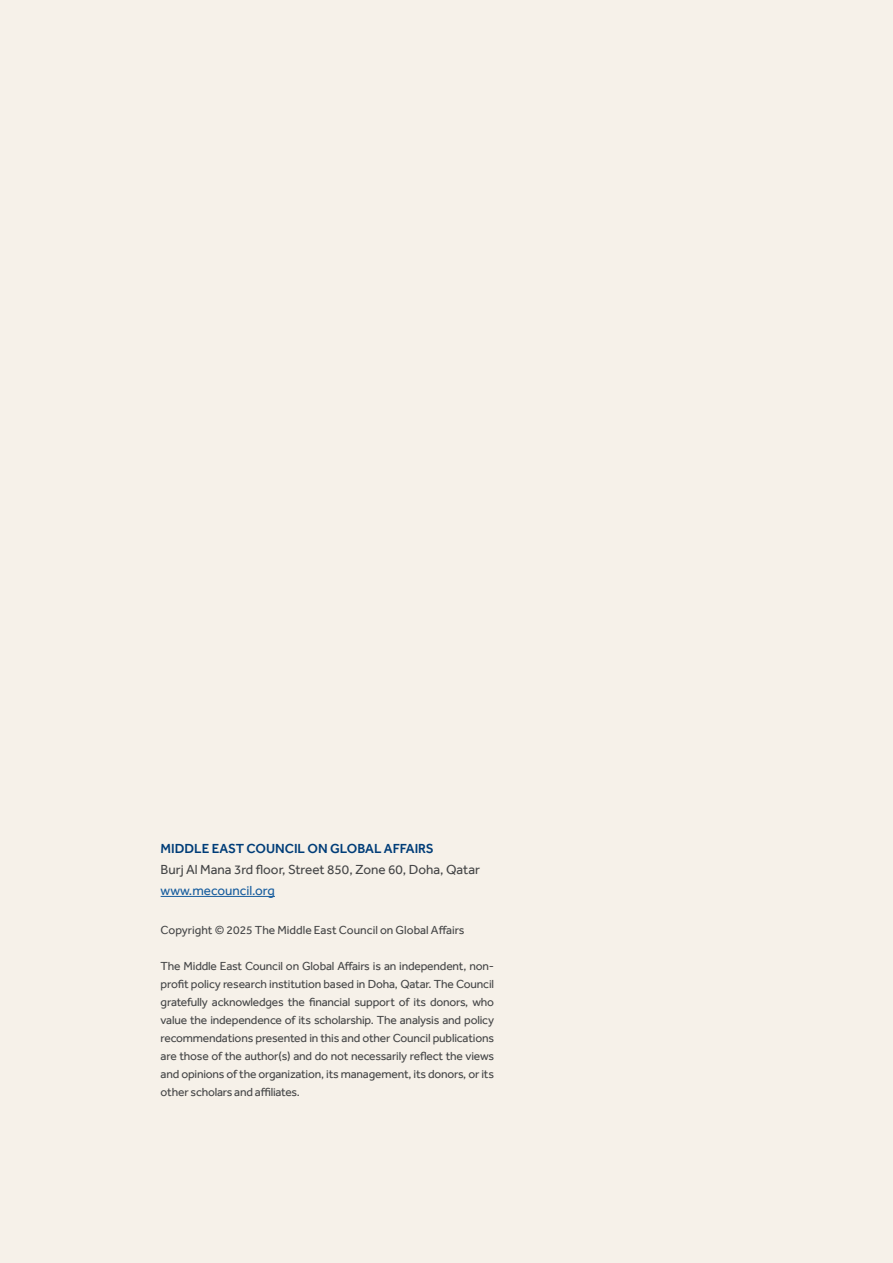
<style>
.page{position:relative;width:893px;height:1263px;background:#f6f1e9}
.page>*{position:absolute;margin:0;border:0;box-sizing:border-box;transform-origin:0 0}
.t1{font:13.5px "Effra";color:#454647}
.t2{font:500 13.5px "Effra";color:#003d78}
.t3{font:13.5px "Effra";color:#175d9e}
.t4{font:12px/18px "Effra";letter-spacing:-.015em;color:#454647;text-align:justify}
</style>
<div class="page">
<hr style="left:161px;top:896px;width:114px;height:1px;background:#175d9e">
<p class="t2" style="left:161px;top:840px;width:275px">MIDDLE EAST COUNCIL ON GLOBAL AFFAIRS</p>
<p class="t1" style="left:161px;top:861px;width:321px">Burj Al Mana 3rd floor, Street 850, Zone 60, Doha, Qatar</p>
<p class="t3" style="left:161px;top:882px;width:116px">www.mecouncil.org</p>
<p class="t4" style="left:161px;top:921px;width:305px">Copyright © 2025 The Middle East Council on Global Affairs</p>
<p class="t4" style="left:161px;top:957px;width:335px">The Middle East Council on Global Affairs is an independent, non&shy;profit policy research institution based in Doha, Qatar. The Council gratefully acknowledges the financial support of its donors, who value the independence of its scholarship. The analysis and policy recommendations presented in this and other Council publications are those of the author(s) and do not necessarily reflect the views and opinions of the organization, its management, its donors, or its other scholars and affiliates.</p>
</div>
